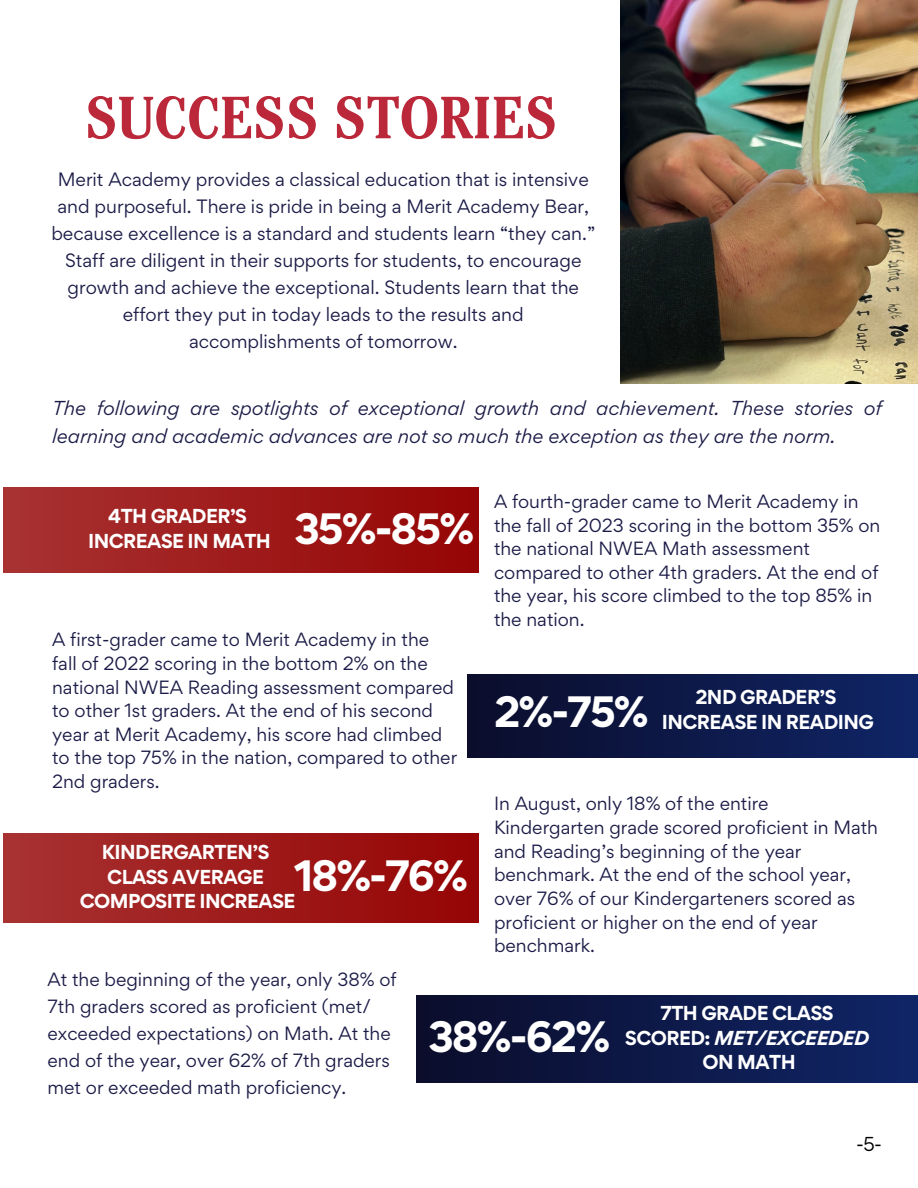
<style>
.page{position:relative;width:918px;height:1188px;background:#fff}
.page>*{position:absolute;margin:0;border:0;box-sizing:border-box;transform-origin:0 0}
.t1{font:700 condensed 59.25px "Cheltenham Pro";color:#bb283a}
.t2{font:700 39.15px "Gordita";letter-spacing:-.05em;color:#fff}
.t3{font:italic 18px/28.2px "Gordita";color:#1b1b47}
.t4{font:700 18px/24.8px "Gordita";letter-spacing:-.03em;color:#fff;text-align:center}
.t5{font:18px "Gordita";color:#000}
.t6{font:17.25px/27px "Gordita";color:#1b1b47;text-align:center}
.t7{font:17.1px/23.7px "Gordita";color:#1b1b47}
.s1{font-style:italic}
</style>
<div class="page">
<div style="left:4px;top:488px;width:475px;height:85px;background:linear-gradient(to right,#a83232,#960404)"></div>
<div style="left:467px;top:675px;width:451px;height:82px;background:linear-gradient(to right,#0b0d2b,#102567)"></div>
<img style="left:620px;top:0;width:298px;height:384px">
<div style="left:4px;top:834px;width:475px;height:88px;background:linear-gradient(to right,#a83232,#960404)"></div>
<div style="left:417px;top:995px;width:501px;height:87px;background:linear-gradient(to right,#0b0d2b,#102567)"></div>
<h1 class="t1" style="left:85px;top:96px;width:474px">SUCCESS STORIES</h1>
<p class="t6" style="left:51px;top:166px;width:545px">Merit Academy provides a classical education that is intensive and purposeful. There is pride in being a Merit Academy Bear, because excellence is a standard and students learn “they can.” Staff are diligent in their supports for students, to encourage growth and achieve the exceptional. Students learn that the effort they put in today leads to the results and accomplishments of tomorrow.</p>
<h2 class="t3" style="left:52px;top:393px;width:831px">The following are spotlights of exceptional growth and achievement. These stories of learning and academic advances are not so much the exception as they are the norm.</h2>
<p class="t4" style="left:88px;top:504px;width:184px">4TH GRADER’S<br>INCREASE IN MATH</p>
<p class="t2" style="left:294px;top:503px;width:182px">35%-85%</p>
<p class="t7" style="left:52px;top:628px;width:407px">A first-grader came to Merit Academy in the fall of 2022 scoring in the bottom 2% on the national NWEA Reading assessment compared to other 1st graders. At the end of his second year at Merit Academy, his score had climbed to the top 75% in the nation, compared to other 2nd graders.</p>
<h2 class="t4" style="left:80px;top:839px;width:217px">KINDERGARTEN’S<br>CLASS AVERAGE<br>COMPOSITE INCREASE</h2>
<h3 class="t2" style="left:294px;top:849px;width:175px">18%-76%</h3>
<h2 class="t7" style="left:494px;top:489px;width:388px">A fourth-grader came to Merit Academy in the fall of 2023 scoring in the bottom 35% on the national NWEA Math assessment compared to other 4th graders. At the end of the year, his score climbed to the top 85% in the nation.</h2>
<p class="t2" style="left:494px;top:685px;width:156px">2%-75%</p>
<h3 class="t4" style="left:662px;top:684px;width:214px">2ND GRADER’S<br>INCREASE IN READING</h3>
<p class="t7" style="left:494px;top:792px;width:386px">In August, only 18% of the entire Kindergarten grade scored proficient in Math and Reading’s beginning of the year benchmark. At the end of the school year, over 76% of our Kindergarteners scored as proficient or higher on the end of year benchmark.</p>
<h3 class="t7" style="left:48px;top:966px;width:351px;line-height:27px">At the beginning of the year, only 38% of 7th graders scored as proficient (met/ exceeded expectations) on Math. At the end of the year, over 62% of 7th graders met or exceeded math proficiency.</h3>
<h3 class="t2" style="left:428px;top:1011px;width:184px">38%-62%</h3>
<h2 class="t4" style="left:625px;top:1000px;width:245px">7TH GRADE CLASS<br>SCORED: <span class="s1">MET/EXCEEDED<br></span>ON MATH</h2>
<p class="t5" style="left:856px;top:1132px;width:27px">-5-</p>
</div>
